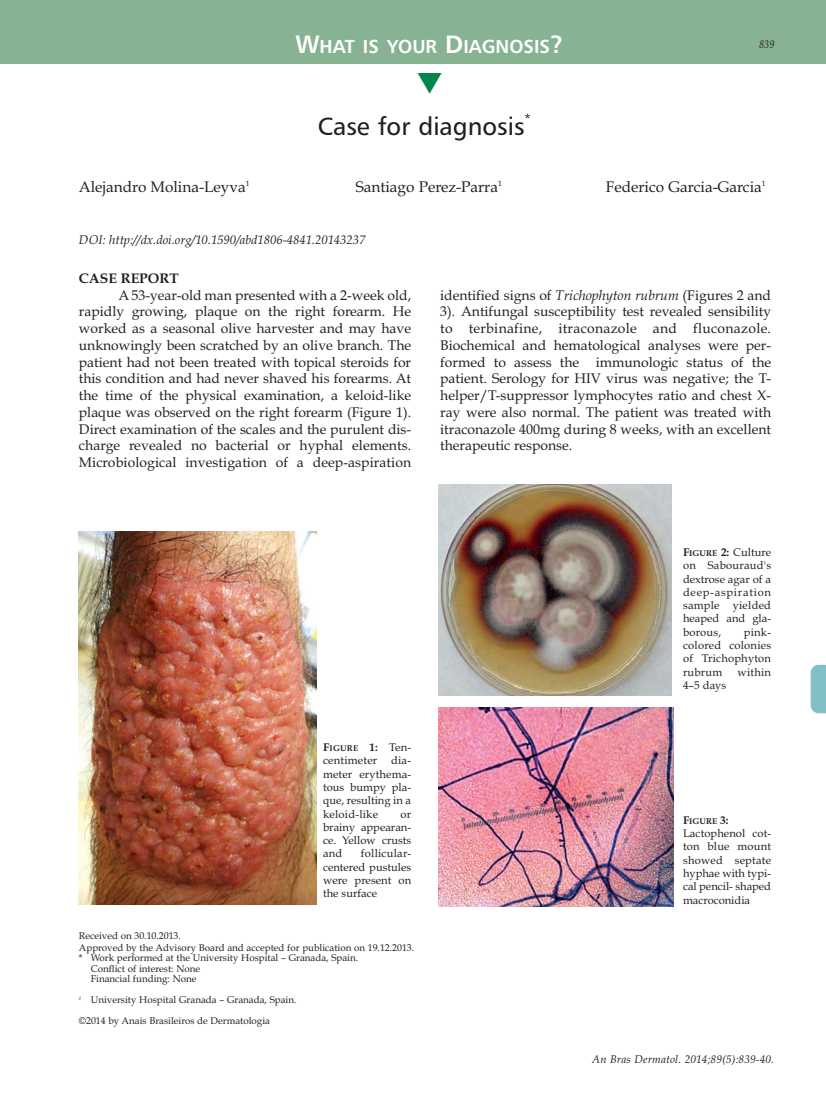
<style>
.page{position:relative;width:826px;height:1104px;background:#fff}
.page>*{position:absolute;margin:0;border:0;box-sizing:border-box;transform-origin:0 0}
.t1{font:25.05px "Humanist 777 BT Roman B";color:#231f20}
.t2{font:18.9px "Humanist 777 BT Bold B";color:#fff}
.t3{font:15.3px "Book Antiqua";color:#231f20}
.t4{font:13.95px/16.8px "Book Antiqua";color:#231f20;text-align:justify}
.t5{font:700 13.95px "Book Antiqua";color:#231f20}
.t6{font:italic 12.6px "Book Antiqua";color:#231f20}
.t7{font:12.6px "Humanist 777 BT Roman B";color:#231f20}
.t8{font:11.1px/13.2px "Book Antiqua";color:#231f20;text-align:justify}
.t9{font:italic 11.1px "Book Antiqua";letter-spacing:.015em;color:#231f20}
.t10{font:italic 11.1px "Book Antiqua";letter-spacing:.015em;color:#231f20;scale:.9 1}
.t11{font:9.75px/10.5px "Book Antiqua";color:#231f20}
.t12{font:700 8.4px "Book Antiqua";letter-spacing:.015em;color:#231f20}
.s1{font-size:25.05px}
.s2{font-style:italic}
.s3{font-weight:700}
.s4{font-weight:700;font-size:8.4px}
.s5{font-size:11.1px}
.s6{font-weight:400;font-size:11.1px}
</style>
<div class="page">
<svg style="left:810px;top:664px;width:16px;height:49px"></svg>
<div style="left:0;top:0;width:826px;height:63px;background:#87b392"></div>
<img style="left:79px;top:532px;width:237px;height:372px">
<img style="left:439px;top:484px;width:233px;height:211px">
<img style="left:439px;top:707px;width:234px;height:199px">
<h2 class="t2" style="left:295px;top:39px;width:270px"><span class="s1">W</span>HAT IS YOUR <span class="s1">D</span>IAGNOSIS<span class="s1">?</span></h2>
<p class="t7" style="left:524px;top:114px;width:8px">*</p>
<h1 class="t1" style="left:318px;top:116px;width:208px">Case for diagnosis</h1>
<p class="t10" style="left:759px;top:40px;width:18px">839</p>
<p class="t3" style="left:79px;top:181px;width:172px">Alejandro Molina-Leyva<sup>1</sup></p>
<p class="t3" style="left:356px;top:181px;width:148px">Santiago Perez-Parra<sup>1</sup></p>
<p class="t3" style="left:606px;top:181px;width:161px">Federico Garcia-Garcia<sup>1</sup></p>
<p class="t6" style="left:79px;top:235px;width:288px">DOI: http://dx.doi.org/10.1590/abd1806-4841.20143237</p>
<p class="t5" style="left:79px;top:272px;width:101px">CASE REPORT</p>
<p class="t4" style="left:79px;top:288px;width:334px;text-indent:40px">A 53-year-old man presented with a 2-week old, rapidly growing, plaque on the right forearm. He worked as a seasonal olive harvester and may have unknowingly been scratched by an olive branch. The patient had not been treated with topical steroids for this condition and had never shaved his forearms. At the time of the physical examination, a keloid-like plaque was observed on the right forearm (Figure 1).<br>Direct examination of the scales and the purulent dis&shy;charge revealed no bacterial or hyphal elements.<br>Microbiological investigation of a deep-aspiration</p>
<p class="t4" style="left:440px;top:288px;width:332px">identified signs of <span class="s2">Trichophyton rubrum</span> (Figures 2 and 3)<span class="s2">.</span> Antifungal susceptibility test revealed sensibility to terbinafine, itraconazole and fluconazole.<br>Biochemical and hematological analyses were per&shy;formed to assess the immunologic status of the patient. Serology for HIV virus was negative; the T&shy;helper/T-suppressor lymphocytes ratio and chest X&shy;ray were also normal. The patient was treated with itraconazole 400mg during 8 weeks, with an excellent therapeutic response.</p>
<p class="t8" style="left:683px;top:547px;width:90px"><span class="s3">F</span><span class="s4">IGURE</span> <span class="s3">2:</span> Culture on Sabouraud's dextrose agar of a deep-aspiration sample yielded heaped and gla&shy;borous,</p>
<p class="t8" style="left:683px;top:626px;width:90px;text-indent:61px">pink&shy;colored colonies of Trichophyton rubrum</p>
<p class="t8" style="left:737px;top:666px;width:35px">within</p>
<p class="t12" style="left:323px;top:745px;width:90px"><span class="s5">F</span>IGURE <span class="s5">1:</span> <span class="s6">Ten-</span></p>
<p class="t8" style="left:323px;top:755px;width:90px">centimeter dia&shy;meter erythema&shy;tous bumpy pla&shy;que, resulting in a keloid-like</p>
<p class="t8" style="left:323px;top:808px;width:90px;text-indent:77px">or brainy appearan&shy;ce. Yellow crusts and</p>
<p class="t8" style="left:323px;top:848px;width:90px;text-indent:38px">follicular&shy;centered pustules were present on the surface</p>
<p class="t11" style="left:79px;top:930px;width:337px;line-height:11.7px">Received on 30.10.2013.<br>Approved by the Advisory Board and accepted for publication on 19.12.2013.</p>
<p class="t11" style="left:91px;top:953px;width:269px;text-indent:-12px">* Work performed at the University Hospital – Granada, Spain.<br>Conflict of interest: None<br>Financial funding: None</p>
<p class="t11" style="left:79px;top:990px;width:219px;line-height:21px"><sup>1</sup> University Hospital Granada – Granada, Spain. ©2014 by Anais Brasileiros de Dermatologia</p>
<p class="t8" style="left:683px;top:679px;width:45px">4–5 days</p>
<p class="t12" style="left:683px;top:817px;width:47px"><span class="s5">F</span>IGURE <span class="s5">3:</span></p>
<p class="t8" style="left:683px;top:828px;width:90px">Lactophenol cot&shy;ton blue mount showed septate hyphae with typi&shy;cal pencil- shaped macroconidia</p>
<p class="t9" style="left:592px;top:1054px;width:183px">An Bras Dermatol. 2014;89(5):839-40.</p>
</div>
